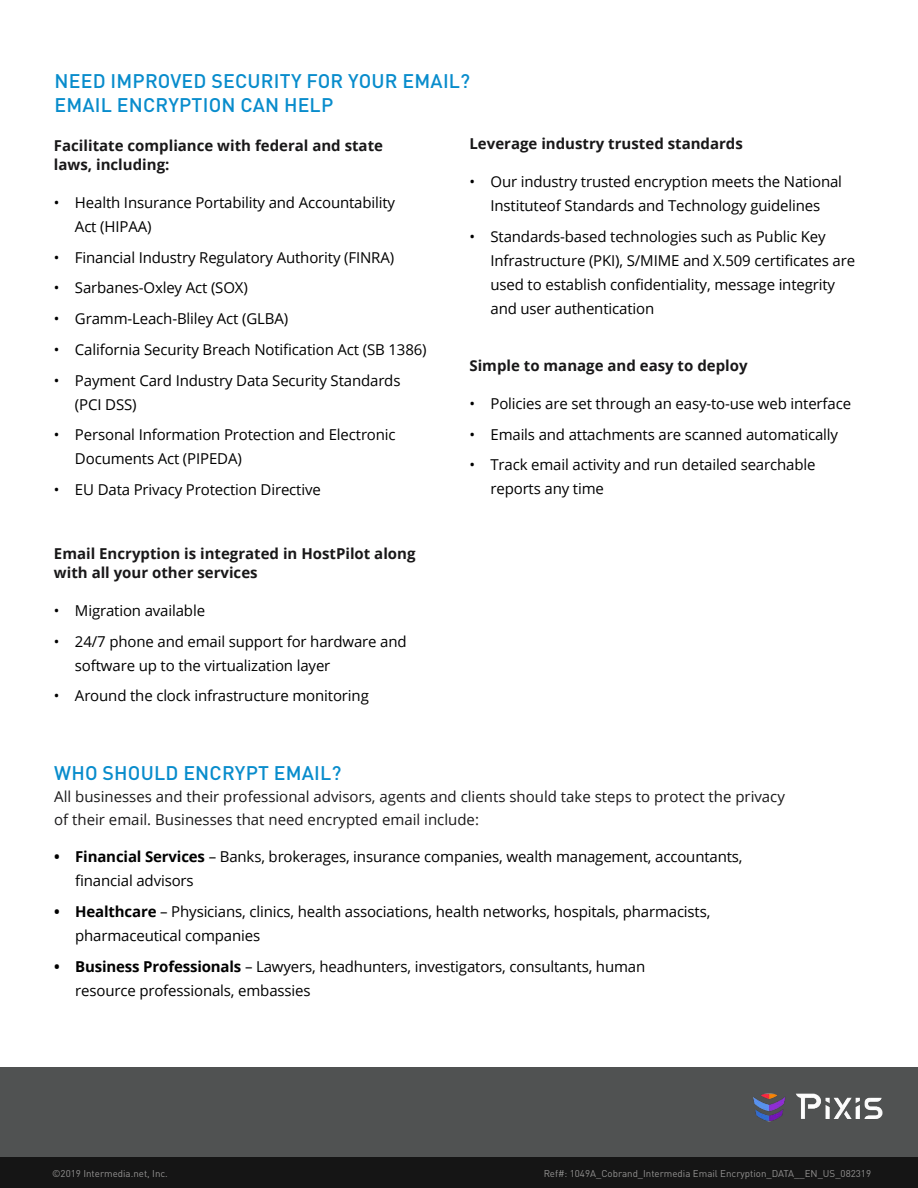
<style>
.page{position:relative;width:918px;height:1188px;background:#fff}
.page>*{position:absolute;margin:0;border:0;box-sizing:border-box;transform-origin:0 0}
.t1{font:500 19.5px/23.4px "DINOT";letter-spacing:.01em;color:#088ccc}
.t2{font:15px/24px "Open Sans";letter-spacing:-.01em;color:#000}
.t3{font:700 15px/19.5px "Open Sans";color:#191819}
.t4{font:15px/22.5px "Open Sans";color:#191819}
.t5{font:9.75px "DINOT";color:#939291}
.s1{font-weight:700}
</style>
<div class="page">
<div style="left:0;top:1067px;width:918px;height:121px;background:#505252"></div>
<div style="left:0;top:1158px;width:918px;height:30px;background:#151515"></div>
<img style="left:753px;top:1093px;width:130px;height:29px">
<h1 class="t1" style="left:55px;top:69px;width:417px">NEED IMPROVED SECURITY FOR YOUR EMAIL?<br>EMAIL ENCRYPTION CAN HELP</h1>
<p class="t3" style="left:54px;top:135px;width:331px">Facilitate compliance with federal and state laws, including:</p>
<p class="t2" style="left:75px;top:190px;width:322px;text-indent:-21px">• Health Insurance Portability and Accountability<br>Act (HIPAA)</p>
<p class="t2" style="left:54px;top:245px;width:342px">• Financial Industry Regulatory Authority (FINRA)</p>
<p class="t2" style="left:54px;top:276px;width:195px">• Sarbanes-Oxley Act (SOX)</p>
<p class="t2" style="left:54px;top:306px;width:236px">• Gramm-Leach-Bliley Act (GLBA)</p>
<p class="t2" style="left:54px;top:337px;width:374px">• California Security Breach Notification Act (SB 1386)</p>
<p class="t2" style="left:75px;top:368px;width:327px;text-indent:-21px">• Payment Card Industry Data Security Standards (PCI DSS)</p>
<p class="t2" style="left:75px;top:423px;width:322px;text-indent:-21px">• Personal Information Protection and Electronic<br>Documents Act (PIPEDA)</p>
<p class="t2" style="left:54px;top:477px;width:268px">• EU Data Privacy Protection Directive</p>
<p class="t3" style="left:54px;top:543px;width:363px">Email Encryption is integrated in HostPilot along with all your other services</p>
<p class="t2" style="left:54px;top:598px;width:153px">• Migration available</p>
<p class="t2" style="left:75px;top:629px;width:333px;text-indent:-21px">• 24/7 phone and email support for hardware and software up to the virtualization layer</p>
<p class="t2" style="left:54px;top:684px;width:316px">• Around the clock infrastructure monitoring</p>
<p class="t3" style="left:469px;top:134px;width:275px">Leverage industry trusted standards</p>
<p class="t2" style="left:469px;top:169px;width:374px;text-align:center">• Our industry trusted encryption meets the National<br>Instituteof Standards and Technology guidelines</p>
<p class="t2" style="left:490px;top:224px;width:366px;text-indent:-21px">• Standards-based technologies such as Public Key Infrastructure (PKI), S/MIME and X.509 certificates are used to establish confidentiality, message integrity and user authentication</p>
<p class="t3" style="left:469px;top:356px;width:280px">Simple to manage and easy to deploy</p>
<p class="t2" style="left:469px;top:391px;width:383px">• Policies are set through an easy-to-use web interface</p>
<p class="t2" style="left:469px;top:422px;width:370px">• Emails and attachments are scanned automatically</p>
<p class="t2" style="left:490px;top:453px;width:327px;text-indent:-21px">• Track email activity and run detailed searchable reports any time</p>
<h1 class="t1" style="left:54px;top:761px;width:289px">WHO SHOULD ENCRYPT EMAIL?</h1>
<p class="t4" style="left:54px;top:785px;width:732px">All businesses and their professional advisors, agents and clients should take steps to protect the privacy of their email. Businesses that need encrypted email include:</p>
<p class="t2" style="left:75px;top:845px;width:669px;text-indent:-21px"><span class="s1">• Financial Services</span> – Banks, brokerages, insurance companies, wealth management, accountants, financial advisors</p>
<p class="t2" style="left:75px;top:899px;width:637px;text-indent:-21px"><span class="s1">• Healthcare</span> – Physicians, clinics, health associations, health networks, hospitals, pharmacists, pharmaceutical companies</p>
<p class="t2" style="left:75px;top:954px;width:572px;text-indent:-21px"><span class="s1">• Business Professionals</span> – Lawyers, headhunters, investigators, consultants, human resource professionals, embassies</p>
<p class="t5" style="left:52px;top:1167px;width:117px">©2019 Intermedia.net, Inc.</p>
<p class="t5" style="left:544px;top:1167px;width:329px">Ref#: 1049A_Cobrand_Intermedia Email Encryption_DATA__EN_US_082319</p>
</div>
